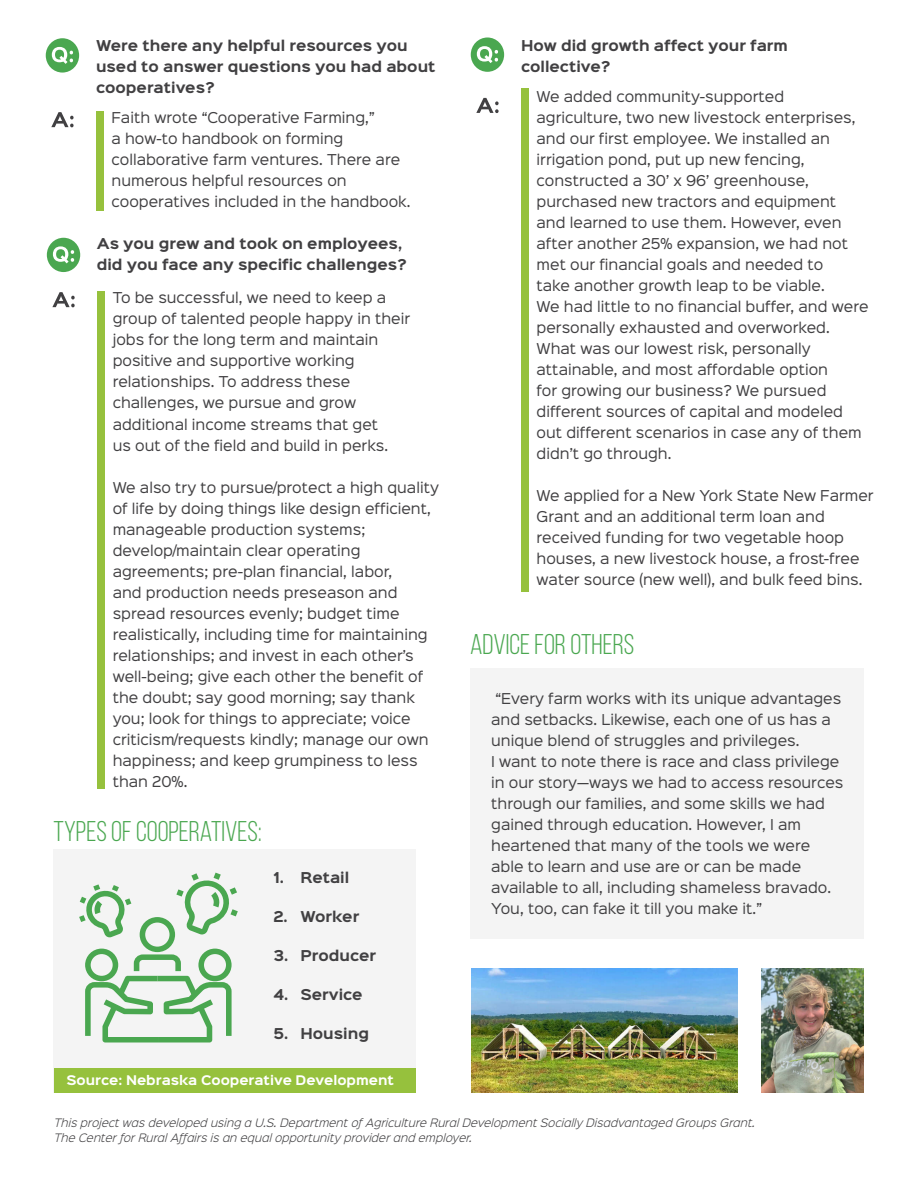
<style>
.page{position:relative;width:918px;height:1188px;background:#fff}
.page>*{position:absolute;margin:0;border:0;box-sizing:border-box;transform-origin:0 0}
.t1{font:28.5px "Bebas Neue";color:#4aa750}
.t2{font:13.5px/21px "Sinkin Sans 400";color:#414042}
.t3{font:700 13.5px/21px "Sinkin Sans 700";color:#414042}
.t4{font:700 12px "Sinkin Sans 700";color:#fff}
.t5{font:italic 300 10.5px "Sinkin Sans 300";color:#414042}
</style>
<div class="page">
<div style="left:54px;top:849px;width:362px;height:244px;background:#f4f4f4"></div>
<div style="left:54px;top:1068px;width:362px;height:25px;background:#96c13d"></div>
<div style="left:46px;top:38px;width:33px;height:35px;background:#4aa750;border-radius:50%"></div>
<svg style="left:52px;top:47px;width:21px;height:17px"></svg>
<svg style="left:51px;top:112px;width:23px;height:15px"></svg>
<div style="left:96px;top:111px;width:8px;height:100px;background:#96c13d"></div>
<div style="left:47px;top:238px;width:33px;height:34px;background:#4aa750;border-radius:50%"></div>
<svg style="left:53px;top:246px;width:21px;height:17px"></svg>
<svg style="left:52px;top:292px;width:23px;height:15px"></svg>
<div style="left:97px;top:291px;width:8px;height:498px;background:#96c13d"></div>
<div style="left:470px;top:668px;width:394px;height:270px;background:#f4f4f4"></div>
<div style="left:471px;top:38px;width:33px;height:34px;background:#4aa750;border-radius:50%"></div>
<svg style="left:477px;top:46px;width:21px;height:17px"></svg>
<svg style="left:476px;top:98px;width:23px;height:15px"></svg>
<div style="left:521px;top:88px;width:8px;height:504px;background:#96c13d"></div>
<img style="left:471px;top:968px;width:266px;height:125px">
<img style="left:761px;top:968px;width:103px;height:125px">
<svg style="left:79px;top:873px;width:159px;height:169px"></svg>
<p class="t3" style="left:96px;top:36px;width:341px">Were there any helpful resources you used to answer questions you had about cooperatives?</p>
<p class="t2" style="left:112px;top:106px;width:265px">Faith wrote “Cooperative Farming,”</p>
<p class="t2" style="left:112px;top:127px;width:233px">a how-to handbook on forming</p>
<p class="t2" style="left:112px;top:148px;width:290px">collaborative farm ventures. There are</p>
<p class="t2" style="left:112px;top:169px;width:237px">numerous helpful resources on</p>
<p class="t2" style="left:112px;top:190px;width:301px">cooperatives included in the handbook.</p>
<p class="t3" style="left:97px;top:234px;width:307px">As you grew and took on employees,</p>
<p class="t3" style="left:97px;top:255px;width:312px">did you face any specific challenges?</p>
<p class="t2" style="left:113px;top:286px;width:275px">To be successful, we need to keep a</p>
<p class="t2" style="left:113px;top:307px;width:299px">group of talented people happy in their jobs for the long term and maintain positive and supportive working</p>
<p class="t2" style="left:113px;top:370px;width:277px">relationships. To address these challenges, we pursue and grow additional income streams that get us out of the field and build in perks.</p>
<p class="t2" style="left:113px;top:475px;width:328px">We also try to pursue/protect a high quality of life by doing things like design efficient, manageable production systems; develop/maintain clear operating agreements; pre-plan financial, labor,<br>and production needs preseason and spread resources evenly; budget time realistically, including time for maintaining relationships; and invest in each other’s well-being; give each other the benefit of the doubt; say good morning; say thank you; look for things to appreciate; voice criticism/requests kindly; manage our own happiness; and keep grumpiness to less than 20%.</p>
<p class="t1" style="left:54px;top:816px;width:210px">TYPES OF COOPERATIVES:</p>
<p class="t3" style="left:273px;top:868px;width:77px">1. Retail</p>
<p class="t3" style="left:273px;top:907px;width:87px">2. Worker</p>
<p class="t3" style="left:273px;top:946px;width:104px">3. Producer</p>
<p class="t3" style="left:273px;top:985px;width:91px">4. Service</p>
<p class="t3" style="left:273px;top:1024px;width:97px">5. Housing</p>
<p class="t4" style="left:66px;top:1074px;width:329px">Source: Nebraska Cooperative Development</p>
<p class="t3" style="left:521px;top:36px;width:268px">How did growth affect your farm</p>
<p class="t3" style="left:521px;top:57px;width:91px">collective?</p>
<p class="t2" style="left:537px;top:85px;width:321px">We added community-supported agriculture, two new livestock enterprises, and our first employee. We installed an irrigation pond, put up new fencing, constructed a 30’ x 96’ greenhouse, purchased new tractors and equipment and learned to use them. However, even</p>
<p class="t2" style="left:537px;top:232px;width:313px">after another 25% expansion, we had not met our financial goals and needed to</p>
<p class="t2" style="left:537px;top:274px;width:290px">take another growth leap to be viable.</p>
<p class="t2" style="left:537px;top:295px;width:334px">We had little to no financial buffer, and were personally exhausted and overworked.</p>
<p class="t2" style="left:537px;top:337px;width:276px">What was our lowest risk, personally</p>
<p class="t2" style="left:537px;top:358px;width:293px">attainable, and most affordable option</p>
<p class="t2" style="left:537px;top:379px;width:291px">for growing our business? We pursued</p>
<p class="t2" style="left:537px;top:400px;width:308px">different sources of capital and modeled</p>
<p class="t2" style="left:537px;top:421px;width:327px">out different scenarios in case any of them didn’t go through.</p>
<p class="t2" style="left:537px;top:484px;width:339px">We applied for a New York State New Farmer Grant and an additional term loan and received funding for two vegetable hoop houses, a new livestock house, a frost-free water source (new well), and bulk feed bins.</p>
<p class="t1" style="left:470px;top:629px;width:166px">ADVICE FOR OTHERS</p>
<p class="t2" style="left:491px;top:686px;width:354px;text-indent:4px">“Every farm works with its unique advantages and setbacks. Likewise, each one of us has a unique blend of struggles and privileges.<br>I want to note there is race and class privilege in our story—ways we had to access resources through our families, and some skills we had gained through education. However, I am heartened that many of the tools we were able to learn and use are or can be made available to all, including shameless bravado.<br>You, too, can fake it till you make it.”</p>
<p class="t5" style="left:54px;top:1114px;width:703px">This project was developed using a U.S. Department of Agriculture Rural Development Socially Disadvantaged Groups Grant.</p>
<p class="t5" style="left:54px;top:1129px;width:420px">The Center for Rural Affairs is an equal opportunity provider and employer.</p>
</div>
